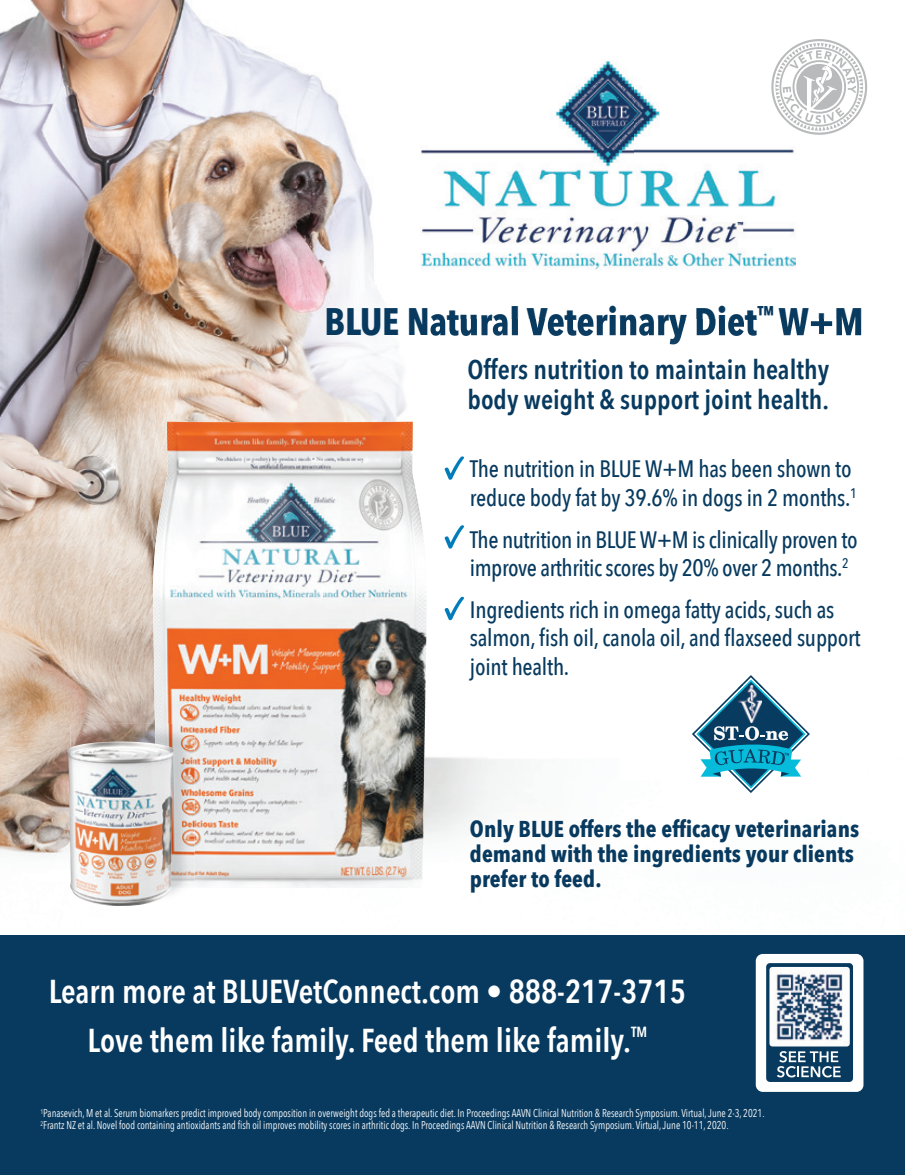
<style>
.page{position:relative;width:905px;height:1175px;background:#fff}
.page>*{position:absolute;margin:0;border:0;box-sizing:border-box;transform-origin:0 0}
.t1{font:700 38.25px "Avenir Next Condensed";letter-spacing:-.005em;color:#083a5f}
.t2{font:600 33px/48.4px "Avenir Next Condensed";color:#fff;text-align:center}
.t3{font:600 27px/29.7px "Avenir Next Condensed";color:#083a5f}
.t4{font:500 23.7px/28.5px "Avenir Next Condensed";letter-spacing:-.01em;color:#083a5f}
.t5{font:700 22.8px/25.2px "Avenir Next Condensed";letter-spacing:.005em;color:#083a5f}
.t6{font:600 14.7px "Avenir Next Condensed";color:#fff}
.t7{font:11.25px/11.9px "Avenir Next Condensed";color:#fff;scale:.9 1}
</style>
<div class="page">
<img style="left:0;top:0;width:406px;height:469px">
<img style="left:0;top:469px;width:153px;height:268px">
<img style="left:0;top:737px;width:71px;height:120px">
<img style="left:327px;top:306px;width:429px;height:38px">
<img style="left:780px;top:319px;width:81px;height:1px">
<div style="left:0;top:935px;width:904px;height:239px;background:#083a5f"></div>
<img style="left:420px;top:61px;width:375px;height:208px">
<img style="left:429px;top:320px;width:327px;height:24px">
<img style="left:781px;top:320px;width:80px;height:15px">
<svg style="left:766px;top:39px;width:102px;height:101px"></svg>
<img style="left:153px;top:421px;width:274px;height:466px">
<img style="left:71px;top:724px;width:113px;height:168px">
<img style="left:155px;top:724px;width:39px;height:163px">
<img style="left:67px;top:741px;width:108px;height:165px">
<svg style="left:444px;top:456px;width:20px;height:24px"></svg>
<svg style="left:444px;top:525px;width:20px;height:24px"></svg>
<svg style="left:444px;top:596px;width:20px;height:24px"></svg>
<svg style="left:692px;top:675px;width:117px;height:118px"></svg>
<div style="left:755px;top:954px;width:108px;height:137px;background:#fff;border-radius:7px"></div>
<div style="left:766px;top:963px;width:87px;height:119px;background:#083a5f;border-radius:4px"></div>
<img style="left:769px;top:967px;width:80px;height:79px">
<svg style="left:777px;top:1051px;width:63px;height:26px"></svg>
<h1 class="t1" style="left:324px;top:298px;width:540px">BLUE Natural Veterinary Diet<sup>™</sup> W+M</h1>
<h3 class="t3" style="left:467px;top:354px;width:363px">Offers nutrition to maintain healthy body weight &amp; support joint health.</h3>
<h3 class="t4" style="left:470px;top:455px;width:388px">The nutrition in BLUE W+M has been shown to reduce body fat by 39.6% in dogs in 2 months.<sup>1</sup></h3>
<h3 class="t4" style="left:470px;top:525px;width:389px">The nutrition in BLUE W+M is clinically proven to improve arthritic scores by 20% over 2 months.<sup>2</sup></h3>
<h3 class="t4" style="left:470px;top:595px;width:392px">Ingredients rich in omega fatty acids, such as salmon, fish oil, canola oil, and flaxseed support joint health.</h3>
<h3 class="t5" style="left:470px;top:816px;width:391px">Only BLUE offers the efficacy veterinarians demand with the ingredients your clients prefer to feed.</h3>
<h2 class="t2" style="left:49px;top:966px;width:638px">Learn more at BLUEVetConnect.com • 888-217-3715<br>Love them like family. Feed them like family.</h2>
<h3 class="t6" style="left:631px;top:1019px;width:18px">TM</h3>
<p class="t7" style="left:40px;top:1107px;width:806px"><sup>1</sup>Panasevich, M et al. Serum biomarkers predict improved body composition in overweight dogs fed a therapeutic diet. In Proceedings AAVN Clinical Nutrition &amp; Research Symposium. Virtual, June 2-3, 2021.<br><sup>2</sup>Frantz NZ et al. Novel food containing antioxidants and fish oil improves mobility scores in arthritic dogs. In Proceedings AAVN Clinical Nutrition &amp; Research Symposium. Virtual, June 10-11, 2020.</p>
</div>
